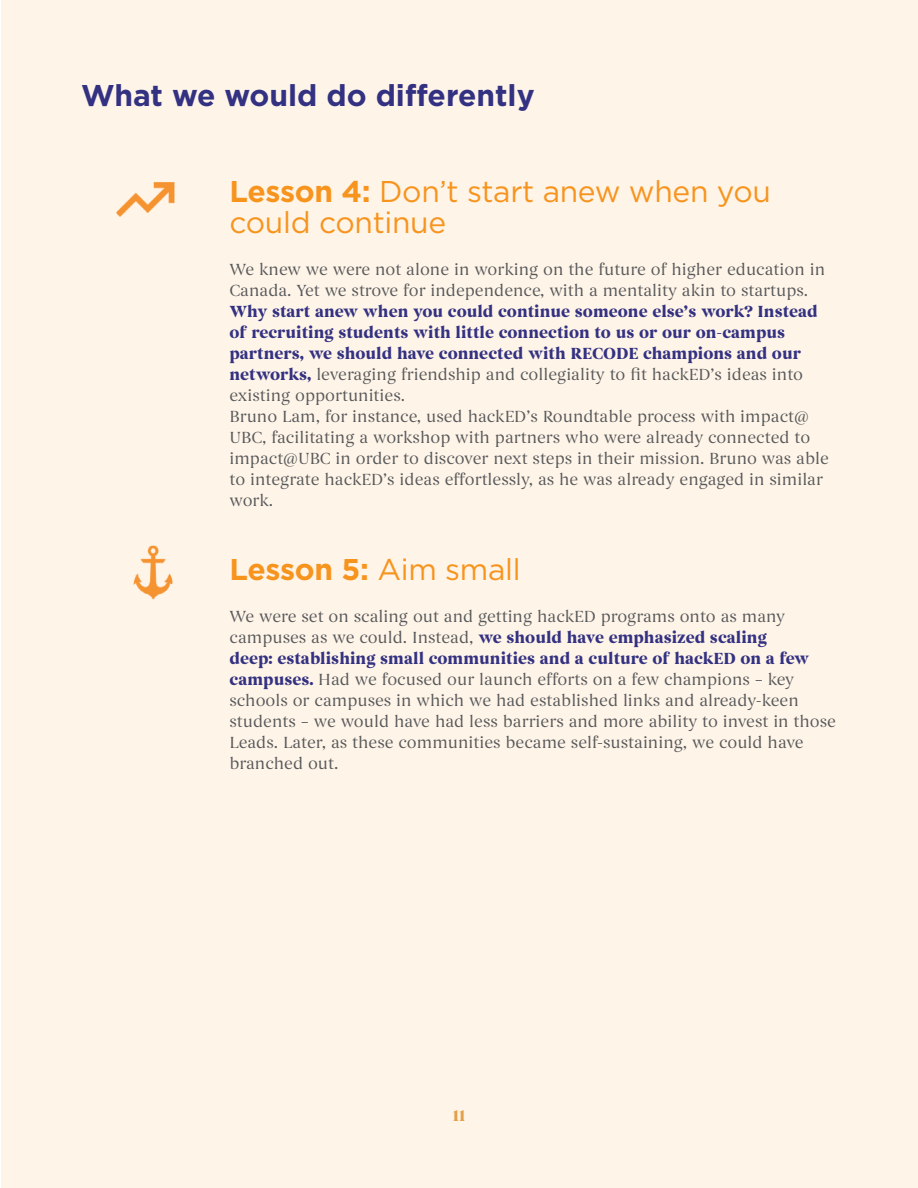
<style>
.page{position:relative;width:918px;height:1188px;background:#fff}
.page>*{position:absolute;margin:0;border:0;box-sizing:border-box;transform-origin:0 0}
.t1{font:30px/31.5px "Gotham";letter-spacing:-.01em;color:#f7941e}
.t2{font:700 30px "Gotham";color:#333181}
.t3{font:700 30px "Gotham";letter-spacing:-.01em;color:#f7941e}
.t4{font:16.5px/21px "Begum";color:#58595b}
.t5{font:700 16.5px "Begum";color:#e3a14e}
.s1{font-weight:700}
.s2{font-weight:700;color:#333181}
.s3{font-weight:400}
</style>
<div class="page">
<div style="left:1px;top:0;width:917px;height:1188px;background:#fef4e8"></div>
<img style="left:133px;top:545px;width:40px;height:55px">
<img style="left:116px;top:182px;width:59px;height:35px">
<h1 class="t2" style="left:81px;top:78px;width:455px">What we would do differently</h1>
<h1 class="t1" style="left:229px;top:175px;width:543px"><span class="s1">Lesson 4:</span> Don’t start anew when you could continue</h1>
<p class="t4" style="left:230px;top:259px;width:597px">We knew we were not alone in working on the future of higher education in<br>Canada. Yet we strove for independence, with a mentality akin to startups.</p>
<p class="t4" style="left:230px;top:301px;width:601px"><span class="s2">Why start anew when you could continue someone else’s work? Instead of recruiting students with little connection to us or our on-campus partners, we should have connected with RECODE champions and our networks,</span> leveraging friendship and collegiality to fit hackED’s ideas into existing opportunities.<br>Bruno Lam, for instance, used hackED’s Roundtable process with impact@ UBC, facilitating a workshop with partners who were already connected to impact@UBC in order to discover next steps in their mission. Bruno was able to integrate hackED’s ideas effortlessly, as he was already engaged in similar work.</p>
<h1 class="t3" style="left:230px;top:552px;width:293px">Lesson 5: <span class="s3">Aim small</span></h1>
<p class="t4" style="left:230px;top:606px;width:608px">We were set on scaling out and getting hackED programs onto as many campuses as we could. Instead, <span class="s2">we should have emphasized scaling<br>deep: establishing small communities and a culture of hackED on a few campuses.</span> Had we focused our launch efforts on a few champions – key schools or campuses in which we had established links and already-keen students – we would have had less barriers and more ability to invest in those Leads. Later, as these communities became self-sustaining, we could have branched out.</p>
<p class="t5" style="left:453px;top:1106px;width:14px">11</p>
</div>
